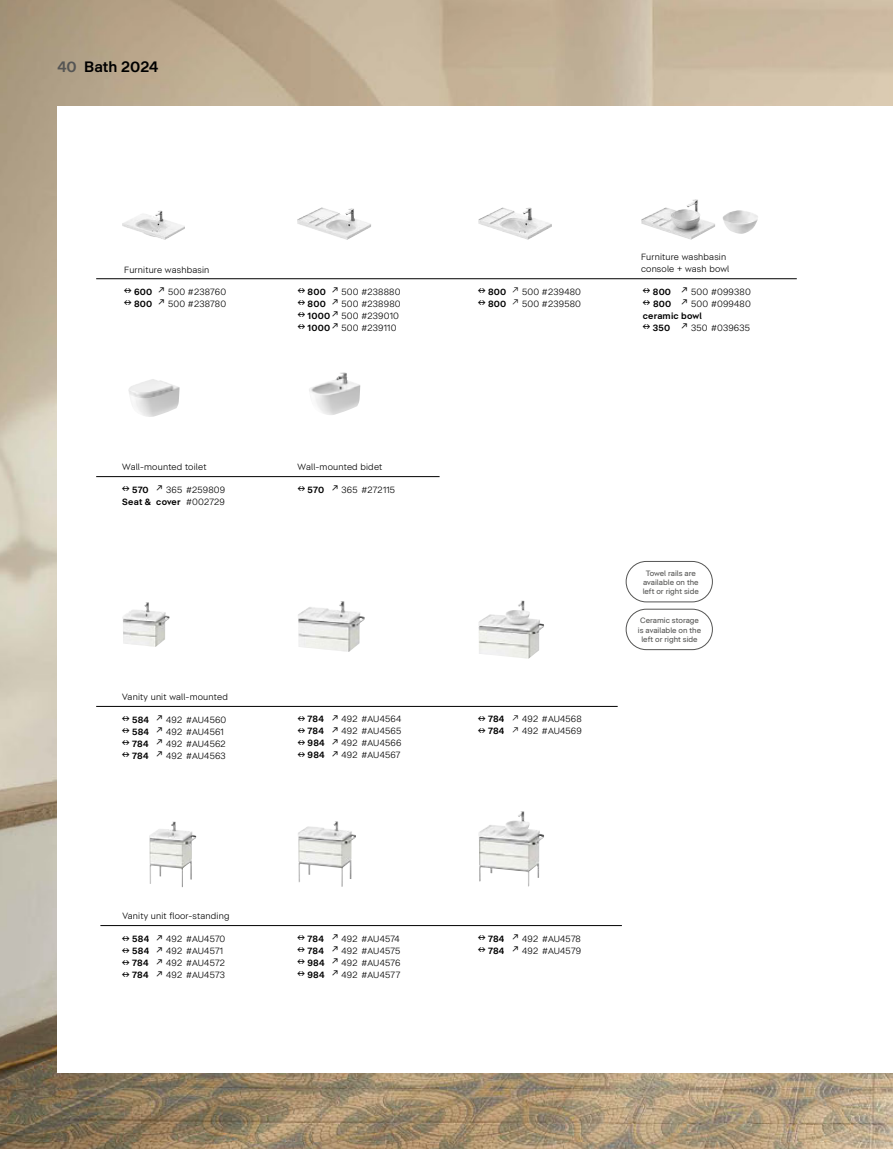
<style>
.page{position:relative;width:893px;height:1149px;background:#fff}
.page>*{position:absolute;margin:0;border:0;box-sizing:border-box;transform-origin:0 0}
.t1{font:700 15px "Dura Next";color:#000}
.t2{font:300 9px/12px "Dura Next";letter-spacing:.02em;color:#000}
.t3{font:700 9px/12px "Dura Next";letter-spacing:.02em;color:#000}
.t4{font:7.65px/9.1px "Dura Next";color:#555554;text-align:center}
.s1{color:#555554}
.s2{font-weight:700}
</style>
<div class="page">
<img style="left:0;top:0;width:893px;height:1148px">
<div style="left:57px;top:106px;width:836px;height:965px;background:#fff"></div>
<hr style="left:96px;top:278px;width:701px;height:1px;background:#000">
<hr style="left:96px;top:476px;width:344px;height:1px;background:#000">
<hr style="left:96px;top:706px;width:522px;height:1px;background:#000">
<hr style="left:100px;top:925px;width:522px;height:1px;background:#000">
<img style="left:122px;top:210px;width:63px;height:30px">
<img style="left:297px;top:207px;width:74px;height:33px">
<img style="left:478px;top:207px;width:74px;height:33px">
<img style="left:641px;top:199px;width:74px;height:41px">
<img style="left:723px;top:210px;width:35px;height:24px">
<img style="left:128px;top:379px;width:52px;height:38px">
<img style="left:309px;top:372px;width:51px;height:43px">
<img style="left:478px;top:811px;width:66px;height:75px">
<img style="left:123px;top:602px;width:46px;height:44px">
<img style="left:298px;top:601px;width:67px;height:50px">
<img style="left:478px;top:600px;width:66px;height:58px">
<img style="left:149px;top:821px;width:33px;height:65px">
<img style="left:298px;top:821px;width:38px;height:61px">
<div style="left:626px;top:561px;width:87px;height:41px;border:1px solid #555554;border-radius:20px"></div>
<div style="left:626px;top:608px;width:87px;height:41px;border:1px solid #555554;border-radius:20px"></div>
<h1 class="t1" style="left:57px;top:55px;width:103px"><span class="s1">40</span> Bath 2024</h1>
<p class="t2" style="left:124px;top:263px;width:87px">Furniture washbasin</p>
<p class="t2" style="left:641px;top:250px;width:90px">Furniture washbasin console + wash bowl</p>
<p class="t2" style="left:332px;top:285px;width:70px"><sup>↗</sup> 500 #238880 <sup>↗</sup> 500 #238980</p>
<p class="t3" style="left:478px;top:285px;width:30px"><sup>↔</sup> 800 <sup>↔</sup> 800</p>
<p class="t2" style="left:512px;top:285px;width:70px">↗ 500 #239480 ↗ 500 #239580</p>
<p class="t3" style="left:643px;top:285px;width:61px"><sup>↔</sup> 800<br><sup>↔</sup> 800 ceramic bowl <sup>↔</sup> 350</p>
<p class="t2" style="left:681px;top:285px;width:71px"><sup>↗</sup> 500 #099380 <sup>↗</sup> 500 #099480</p>
<p class="t2" style="left:681px;top:321px;width:70px"><sup>↗</sup> 350 #039635</p>
<p class="t3" style="left:124px;top:285px;width:30px"><sup>↔</sup> 600 <sup>↔</sup> 800</p>
<p class="t2" style="left:158px;top:285px;width:70px"><sup>↗</sup> 500 #238760 <sup>↗</sup> 500 #238780</p>
<p class="t2" style="left:298px;top:285px;width:103px"><sup>↔</sup> <span class="s2">800<br></span><sup>↔</sup> <span class="s2">800<br></span><sup>↔</sup> <span class="s2">1000</span><sup>↗</sup> 500 #239010 <sup>↔</sup> <span class="s2">1000</span><sup>↗</sup> 500 #239110</p>
<p class="t2" style="left:122px;top:460px;width:86px">Wall-mounted toilet</p>
<p class="t3" style="left:122px;top:482px;width:30px"><sup>↔</sup> 570<br>Seat &amp;</p>
<p class="t2" style="left:156px;top:482px;width:70px"><sup>↗</sup> 365 #259809 <span class="s2">cover</span></p>
<p class="t2" style="left:186px;top:494px;width:40px">#002729</p>
<p class="t2" style="left:298px;top:460px;width:86px">Wall-mounted bidet</p>
<p class="t2" style="left:298px;top:482px;width:99px"><sup>↔</sup> <span class="s2">570</span> <sup>↗</sup> 365 #272115</p>
<p class="t2" style="left:122px;top:690px;width:107px">Vanity unit wall-mounted</p>
<p class="t3" style="left:122px;top:712px;width:28px;text-align:justify"><sup>↔</sup> 584 <sup>↔</sup> 584 <sup>↔</sup> 784 <sup>↔</sup> 784</p>
<p class="t2" style="left:156px;top:712px;width:72px"><sup>↗</sup> 492 #AU4560 <sup>↗</sup> 492 #AU4561 <sup>↗</sup> 492 #AU4562 <sup>↗</sup> 492 #AU4563</p>
<p class="t3" style="left:298px;top:712px;width:29px;text-align:justify"><sup>↔</sup> 784 <sup>↔</sup> 784 <sup>↔</sup> 984 <sup>↔</sup> 984</p>
<p class="t2" style="left:332px;top:712px;width:71px;text-align:justify"><sup>↗</sup> 492 #AU4564 <sup>↗</sup> 492 #AU4565 <sup>↗</sup> 492 #AU4566 <sup>↗</sup> 492 #AU4567</p>
<p class="t3" style="left:478px;top:712px;width:28px"><sup>↔</sup> 784 <sup>↔</sup> 784</p>
<p class="t2" style="left:512px;top:712px;width:71px">↗ 492 #AU4568 ↗ 492 #AU4569</p>
<p class="t4" style="left:643px;top:567px;width:58px">Towel rails are available on the left or right side</p>
<p class="t4" style="left:638px;top:615px;width:65px">Ceramic storage is available on the left or right side</p>
<p class="t2" style="left:122px;top:908px;width:109px">Vanity unit floor-standing</p>
<p class="t3" style="left:298px;top:931px;width:29px;text-align:justify"><sup>↔</sup> 784 <sup>↔</sup> 784 <sup>↔</sup> 984 <sup>↔</sup> 984</p>
<p class="t2" style="left:332px;top:931px;width:70px;text-align:justify"><sup>↗</sup> 492 #AU4574 <sup>↗</sup> 492 #AU4575 <sup>↗</sup> 492 #AU4576 <sup>↗</sup> 492 #AU4577</p>
<p class="t3" style="left:122px;top:931px;width:28px;text-align:justify"><sup>↔</sup> 584 <sup>↔</sup> 584 <sup>↔</sup> 784 <sup>↔</sup> 784</p>
<p class="t2" style="left:156px;top:931px;width:71px"><sup>↗</sup> 492 #AU4570 <sup>↗</sup> 492 #AU4571 <sup>↗</sup> 492 #AU4572 <sup>↗</sup> 492 #AU4573</p>
<p class="t3" style="left:478px;top:931px;width:28px"><sup>↔</sup> 784 <sup>↔</sup> 784</p>
<p class="t2" style="left:512px;top:931px;width:70px"><sup>↗</sup> 492 #AU4578 <sup>↗</sup> 492 #AU4579</p>
</div>
